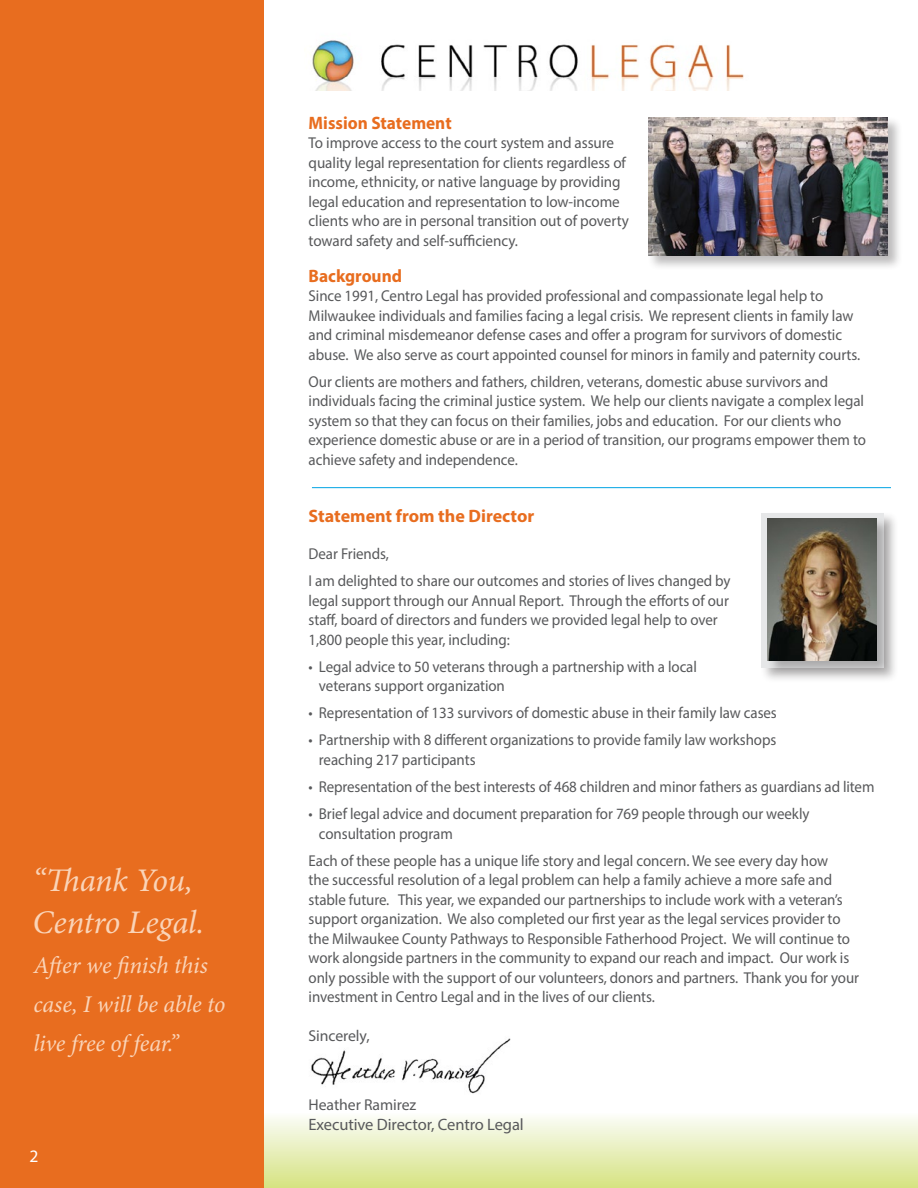
<style>
.page{position:relative;width:918px;height:1188px;background:#fff}
.page>*{position:absolute;margin:0;border:0;box-sizing:border-box;transform-origin:0 0}
.t1{font:italic 33px/42px "Minion Pro";letter-spacing:-.01em;color:#fad4b8}
.t2{font:italic 24px/39px "Minion Pro";letter-spacing:-.005em;color:#fad4b8}
.t3{font:700 18px "Myriad Pro";color:#e86d1f;scale:.96 1}
.t4{font:700 18px "Myriad Pro";color:#e86d1f}
.t5{font:17.55px "Myriad Pro";color:#fff}
.t6{font:16.5px "Myriad Pro";letter-spacing:-.005em;color:#58595b}
.t7{font:15.75px/19.5px "Myriad Pro";letter-spacing:-.005em;color:#58595b;scale:.95 1}
.t8{font:15.75px/19.5px "Myriad Pro";letter-spacing:-.005em;color:#58595b;scale:.96 1}
.t9{font:15.75px "Myriad Pro";letter-spacing:-.005em;color:#58595b}
</style>
<div class="page">
<div style="left:0;top:1112px;width:918px;height:76px;background:linear-gradient(to bottom,#fcfdfc,#d6e383)"></div>
<div style="left:0;top:0;width:264px;height:1188px;background:#e86d1f"></div>
<img style="left:312px;top:40px;width:432px;height:51px">
<hr style="left:312px;top:487px;width:579px;height:1px;background:#00a4e3">
<img style="left:311px;top:1038px;width:200px;height:56px">
<div style="left:648px;top:116px;width:255px;height:154px;background:#231f20;opacity:.3"></div>
<img style="left:648px;top:117px;width:240px;height:138px">
<div style="left:761px;top:512px;width:138px;height:171px;background:#231f20;opacity:.3"></div>
<div style="left:761px;top:513px;width:123px;height:154px;background:#e6e7e8"></div>
<div style="left:767px;top:517px;width:125px;height:159px;background:#231f20;opacity:.3"></div>
<img style="left:768px;top:518px;width:109px;height:143px">
<h1 class="t1" style="left:33px;top:859px;width:173px">“Thank You,<br>Centro Legal.</h1>
<h2 class="t2" style="left:33px;top:946px;width:194px">After we finish this case, I will be able to live free of fear.”</h2>
<p class="t5" style="left:30px;top:1145px;width:11px">2</p>
<p class="t3" style="left:309px;top:111px;width:151px">Mission Statement</p>
<p class="t8" style="left:309px;top:133px;width:335px">To improve access to the court system and assure quality legal representation for clients regardless of income, ethnicity, or native language by providing legal education and representation to low-income clients who are in personal transition out of poverty toward safety and self-sufficiency.</p>
<p class="t3" style="left:309px;top:264px;width:99px">Background</p>
<p class="t7" style="left:309px;top:286px;width:582px">Since 1991, Centro Legal has provided professional and compassionate legal help to Milwaukee individuals and families facing a legal crisis. We represent clients in family law and criminal misdemeanor defense cases and offer a program for survivors of domestic abuse. We also serve as court appointed counsel for minors in family and paternity courts.</p>
<p class="t7" style="left:309px;top:371px;width:588px">Our clients are mothers and fathers, children, veterans, domestic abuse survivors and individuals facing the criminal justice system. We help our clients navigate a complex legal system so that they can focus on their families, jobs and education. For our clients who experience domestic abuse or are in a period of transition, our programs empower them to achieve safety and independence.</p>
<p class="t4" style="left:309px;top:504px;width:227px">Statement from the Director</p>
<p class="t7" style="left:309px;top:540px;width:446px;line-height:27px">Dear Friends,<br>I am delighted to share our outcomes and stories of lives changed by</p>
<p class="t7" style="left:309px;top:591px;width:444px">legal support through our Annual Report. Through the efforts of our staff, board of directors and funders we provided legal help to over<br>1,800 people this year, including:</p>
<p class="t7" style="left:319px;top:657px;width:399px;text-indent:-10px">• Legal advice to 50 veterans through a partnership with a local veterans support organization</p>
<p class="t7" style="left:309px;top:703px;width:494px">• Representation of 133 survivors of domestic abuse in their family law cases</p>
<p class="t7" style="left:319px;top:730px;width:483px;text-indent:-10px">• Partnership with 8 different organizations to provide family law workshops reaching 217 participants</p>
<p class="t7" style="left:309px;top:777px;width:597px">• Representation of the best interests of 468 children and minor fathers as guardians ad litem</p>
<p class="t7" style="left:319px;top:804px;width:518px;text-indent:-10px">• Brief legal advice and document preparation for 769 people through our weekly consultation program</p>
<p class="t7" style="left:309px;top:850px;width:581px">Each of these people has a unique life story and legal concern. We see every day how<br>the successful resolution of a legal problem can help a family achieve a more safe and stable future. This year, we expanded our partnerships to include work with a veteran’s support organization. We also completed our first year as the legal services provider to the Milwaukee County Pathways to Responsible Fatherhood Project. We will continue to work alongside partners in the community to expand our reach and impact. Our work is only possible with the support of our volunteers, donors and partners. Thank you for your investment in Centro Legal and in the lives of our clients.</p>
<p class="t9" style="left:309px;top:1026px;width:62px">Sincerely,</p>
<p class="t9" style="left:309px;top:1095px;width:109px">Heather Ramirez</p>
<p class="t6" style="left:309px;top:1114px;width:217px">Executive Director, Centro Legal</p>
</div>
